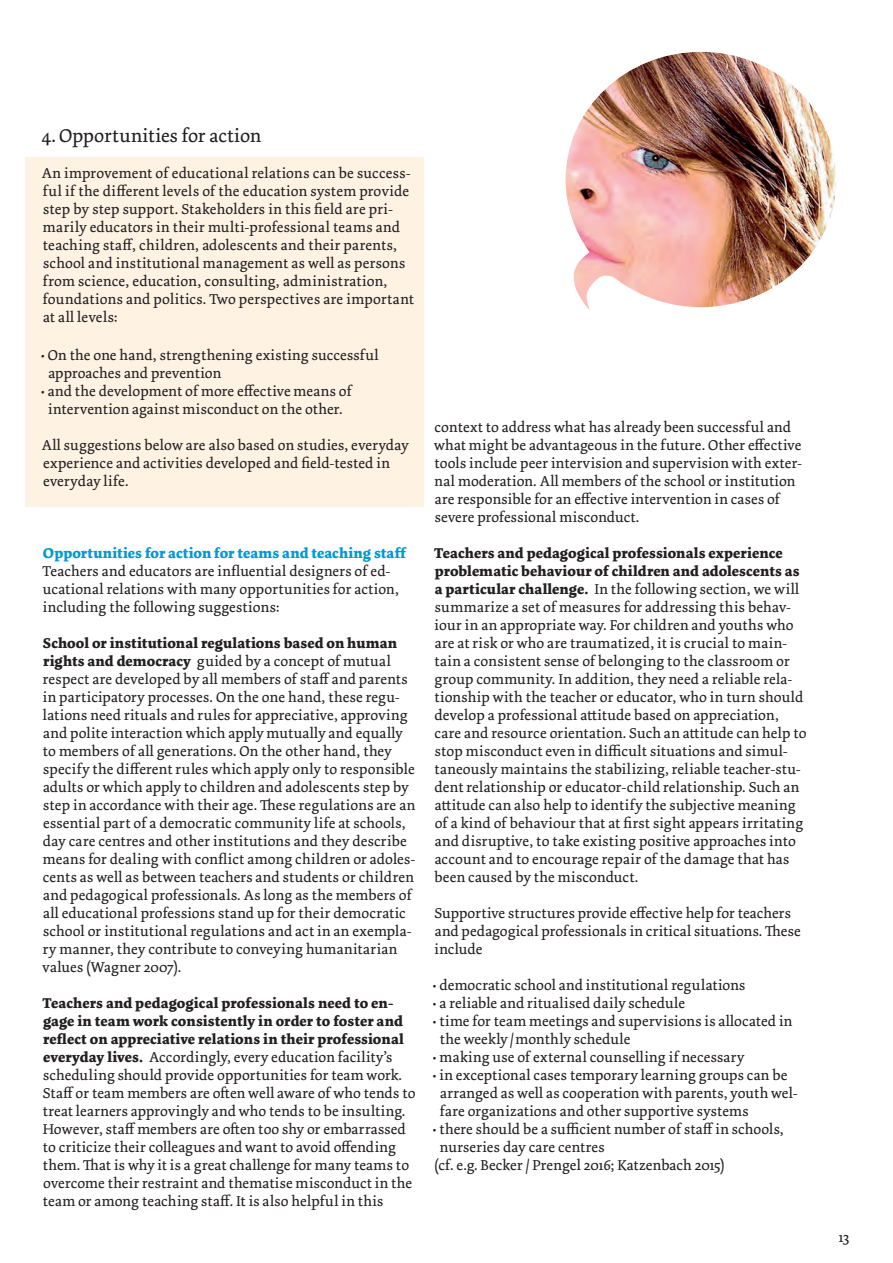
<style>
.page{position:relative;width:893px;height:1263px;background:#fff}
.page>*{position:absolute;margin:0;border:0;box-sizing:border-box;transform-origin:0 0}
.Headline_2{font:19.5px "Dolly Pro";color:#231f20}
.Fließtext{font:15px/18px "Dolly Pro";letter-spacing:.01em;color:#231f20}
.Headline_2-2{font:15px/18px "Dolly Pro";letter-spacing:.015em;color:#231f20}
.Fließtext-2{font:700 15px "Dolly Pro";letter-spacing:.005em;color:#0099d1}
.s1{font-weight:700}
</style>
<div class="page">
<div style="left:26px;top:157px;width:398px;height:350px;background:#fef2e3"></div>
<img style="left:565px;top:52px;width:271px;height:258px">
<p class="Headline_2" style="left:41px;top:123px;width:221px">4.Opportunities for action</p>
<p class="Headline_2-2" style="left:42px;top:164px;width:374px">An improvement of educational relations can be success&shy;ful if the different levels of the education system provide step by step support. Stakeholders in this field are pri&shy;marily educators in their multi-professional teams and teaching staff, children, adolescents and their parents, school and institutional management as well as persons from science, education, consulting, administration, foundations and politics. Two perspectives are important at all levels:</p>
<p class="Fließtext" style="left:48px;top:346px;width:332px;text-indent:-8px">• On the one hand, strengthening existing successful approaches and prevention</p>
<p class="Fließtext" style="left:41px;top:382px;width:313px;text-align:center">• and the development of more effective means of intervention against misconduct on the other.</p>
<p class="Fließtext" style="left:42px;top:436px;width:369px">All suggestions below are also based on studies, everyday experience and activities developed and field-tested in everyday life.</p>
<p class="Fließtext-2" style="left:43px;top:543px;width:365px">Opportunities for action for teams and teaching staff</p>
<p class="Fließtext" style="left:42px;top:562px;width:358px">Teachers and educators are influential designers of ed&shy;ucational relations with many opportunities for action, including the following suggestions:</p>
<p class="Fließtext" style="left:43px;top:634px;width:375px"><span class="s1">School or institutional regulations based on human rights and democracy</span> guided by a concept of mutual respect are developed by all members of staff and parents in participatory processes. On the one hand, these regu&shy;lations need rituals and rules for appreciative, approving and polite interaction which apply mutually and equally to members of all generations. On the other hand, they specify the different rules which apply only to responsible adults or which apply to children and adolescents step by step in accordance with their age. These regulations are an essential part of a democratic community life at schools, day care centres and other institutions and they describe means for dealing with conflict among children or adoles&shy;cents as well as between teachers and students or children and pedagogical professionals. As long as the members of all educational professions stand up for their democratic school or institutional regulations and act in an exempla&shy;ry manner, they contribute to conveying humanitarian values (Wagner 2007).</p>
<p class="Fließtext" style="left:42px;top:994px;width:375px"><span class="s1">Teachers and pedagogical professionals need to en&shy;gage in team work consistently in order to foster and reflect on appreciative relations in their professional everyday lives.</span> Accordingly, every education facility’s scheduling should provide opportunities for team work.<br>Staff or team members are often well aware of who tends to treat learners approvingly and who tends to be insulting.<br>However, staff members are often too shy or embarrassed to criticize their colleagues and want to avoid offending them. That is why it is a great challenge for many teams to overcome their restraint and thematise misconduct in the team or among teaching staff. It is also helpful in this</p>
<p class="Fließtext" style="left:434px;top:418px;width:370px">context to address what has already been successful and what might be advantageous in the future. Other effective tools include peer intervision and supervision with exter&shy;nal moderation. All members of the school or institution are responsible for an effective intervention in cases of severe professional misconduct.</p>
<p class="Fließtext" style="left:434px;top:544px;width:374px"><span class="s1">Teachers and pedagogical professionals experience problematic behaviour of children and adolescents as a particular challenge.</span> In the following section, we will summarize a set of measures for addressing this behav&shy;iour in an appropriate way. For children and youths who are at risk or who are traumatized, it is crucial to main&shy;tain a consistent sense of belonging to the classroom or group community. In addition, they need a reliable rela&shy;tionship with the teacher or educator, who in turn should develop a professional attitude based on appreciation, care and resource orientation. Such an attitude can help to stop misconduct even in difficult situations and simul&shy;taneously maintains the stabilizing, reliable teacher-stu&shy;dent relationship or educator-child relationship. Such an attitude can also help to identify the subjective meaning of a kind of behaviour that at first sight appears irritating and disruptive, to take existing positive approaches into account and to encourage repair of the damage that has been caused by the misconduct.</p>
<p class="Fließtext" style="left:434px;top:904px;width:368px">Supportive structures provide effective help for teachers and pedagogical professionals in critical situations. These include</p>
<p class="Fließtext" style="left:432px;top:976px;width:315px">• democratic school and institutional regulations</p>
<p class="Fließtext" style="left:432px;top:994px;width:254px">• a reliable and ritualised daily schedule</p>
<p class="Fließtext" style="left:440px;top:1012px;width:354px;text-indent:-7px">• time for team meetings and supervisions is allocated in the weekly/monthly schedule</p>
<p class="Fließtext" style="left:432px;top:1048px;width:313px">• making use of external counselling if necessary</p>
<p class="Fließtext" style="left:440px;top:1066px;width:359px;text-indent:-7px">• in exceptional cases temporary learning groups can be arranged as well as cooperation with parents, youth wel&shy;fare organizations and other supportive systems</p>
<p class="Fließtext" style="left:440px;top:1120px;width:345px;text-indent:-7px">• there should be a sufficient number of staff in schools, nurseries day care centres</p>
<p class="Fließtext" style="left:435px;top:1156px;width:291px">(cf. e.g. Becker / Prengel 2016; Katzenbach 2015)</p>
<p class="Fließtext" style="left:838px;top:1228px;width:12px">13</p>
</div>
